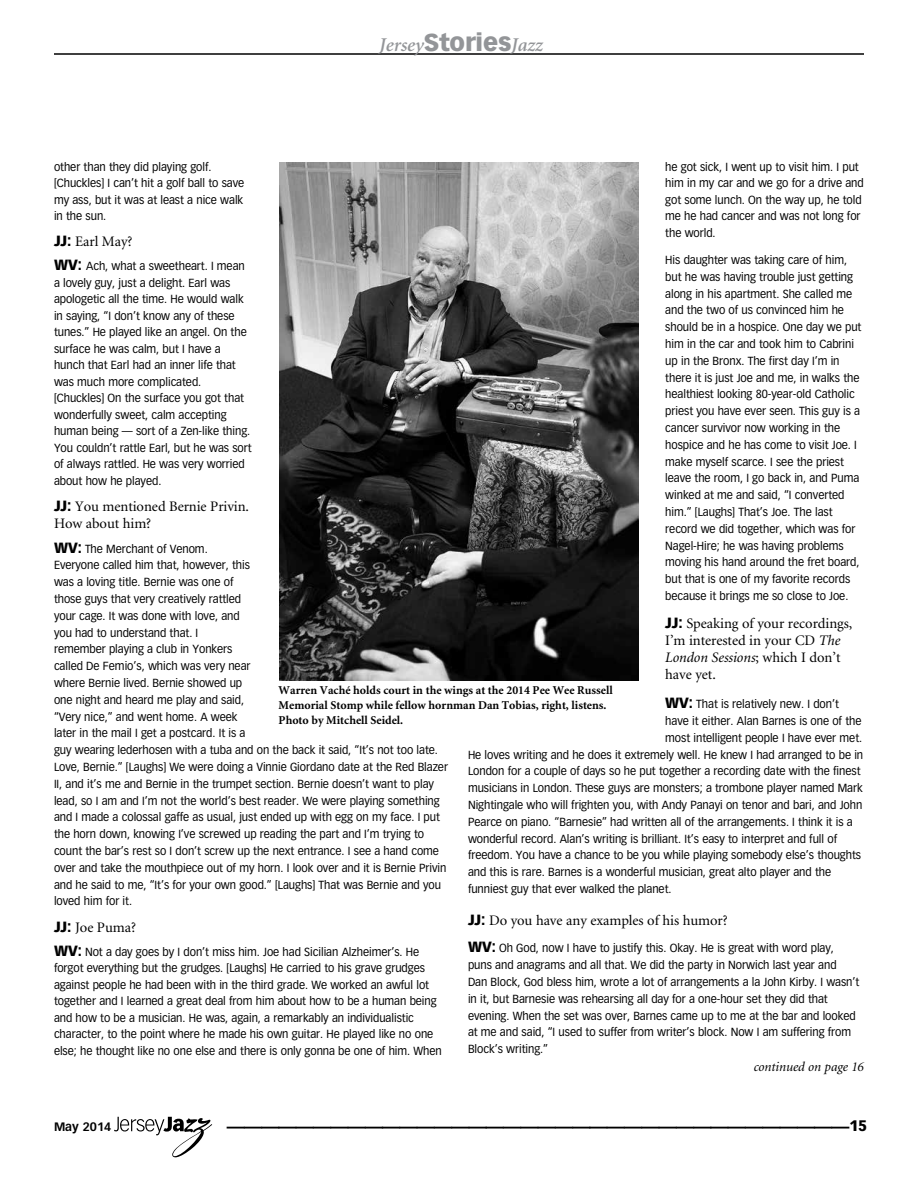
<style>
.page{position:relative;width:918px;height:1188px;background:#fff}
.page>*{position:absolute;margin:0;border:0;box-sizing:border-box;transform-origin:0 0}
.t1{font:700 36px "Vectora LH";color:#000}
.t2{font:italic 600 19.5px "Minion";letter-spacing:-.005em;color:#939598}
.t3{font:900 15px "Vectora LH";color:#000}
.t4{font:14.55px/17.2px "Minion";letter-spacing:-.005em;color:#000}
.t5{font:italic 13.5px "Minion";letter-spacing:-.005em;color:#000}
.t6{font:700 12px/15px "Minion";color:#000}
.t7{font:700 12px "Vectora LH";color:#000}
.t8{font:11.55px/16.8px "Vectora LH";letter-spacing:-.005em;color:#000;scale:.95 1}
.s1{font-family:"Vectora LH";font-weight:900;font-style:normal;font-size:24px}
.s2{font-family:"Vectora LH";font-weight:900}
.s3{font-weight:900;font-size:14.55px}
.s4{font-style:italic}
</style>
<div class="page">
<svg style="left:114px;top:1117px;width:98px;height:40px"></svg>
<hr style="left:54px;top:54px;width:810px;height:1px;background:#000">
<img style="left:279px;top:162px;width:359px;height:518px">
<h2 class="t2" style="left:379px;top:35px;width:165px">Jersey<span class="s1">Stories</span>Jazz</h2>
<p class="t8" style="left:54px;top:158px;width:202px">other than they did playing golf. [Chuckles] I can’t hit a golf ball to save my ass, but it was at least a nice walk in the sun.</p>
<p class="t4" style="left:54px;top:234px;width:80px"><span class="s2">JJ:</span> Earl May?</p>
<p class="t8" style="left:54px;top:258px;width:210px"><span class="s3">WV:</span> Ach, what a sweetheart. I mean a lovely guy, just a delight. Earl was apologetic all the time. He would walk in saying, “I don’t know any of these tunes.” He played like an angel. On the surface he was calm, but I have a hunch that Earl had an inner life that was much more complicated. [Chuckles] On the surface you got that wonderfully sweet, calm accepting human being — sort of a Zen-like thing.<br>You couldn’t rattle Earl, but he was sort of always rattled. He was very worried about how he played.</p>
<p class="t4" style="left:54px;top:498px;width:197px"><span class="s2">JJ:</span> You mentioned Bernie Privin.<br>How about him?</p>
<p class="t8" style="left:54px;top:540px;width:416px"><span class="s3">WV:</span> The Merchant of Venom.<br>Everyone called him that, however, this<br>was a loving title. Bernie was one of<br>those guys that very creatively rattled<br>your cage. It was done with love, and<br>you had to understand that. I<br>remember playing a club in Yonkers<br>called De Femio’s, which was very near<br>where Bernie lived. Bernie showed up<br>one night and heard me play and said,<br>“Very nice,” and went home. A week<br>later in the mail I get a postcard. It is a<br>guy wearing lederhosen with a tuba and on the back it said, “It’s not too late.<br>Love, Bernie.” [Laughs] We were doing a Vinnie Giordano date at the Red Blazer II, and it’s me and Bernie in the trumpet section. Bernie doesn’t want to play lead, so I am and I’m not the world’s best reader. We were playing something and I made a colossal gaffe as usual, just ended up with egg on my face. I put the horn down, knowing I’ve screwed up reading the part and I’m trying to count the bar’s rest so I don’t screw up the next entrance. I see a hand come over and take the mouthpiece out of my horn. I look over and it is Bernie Privin and he said to me, “It’s for your own good.” [Laughs] That was Bernie and you loved him for it.</p>
<p class="t4" style="left:54px;top:919px;width:83px"><span class="s2">JJ:</span> Joe Puma?</p>
<p class="t8" style="left:54px;top:943px;width:410px"><span class="s3">WV:</span> Not a day goes by I don’t miss him. Joe had Sicilian Alzheimer’s. He forgot everything but the grudges. [Laughs] He carried to his grave grudges against people he had been with in the third grade. We worked an awful lot together and I learned a great deal from him about how to be a human being and how to be a musician. He was, again, a remarkably an individualistic character, to the point where he made his own guitar. He played like no one else; he thought like no one else and there is only gonna be one of him. When</p>
<p class="t8" style="left:665px;top:158px;width:210px">he got sick, I went up to visit him. I put him in my car and we go for a drive and got some lunch. On the way up, he told me he had cancer and was not long for the world.</p>
<p class="t8" style="left:665px;top:252px;width:208px">His daughter was taking care of him, but he was having trouble just getting along in his apartment. She called me and the two of us convinced him he should be in a hospice. One day we put him in the car and took him to Cabrini up in the Bronx. The first day I’m in there it is just Joe and me, in walks the healthiest looking 80-year-old Catholic priest you have ever seen. This guy is a cancer survivor now working in the hospice and he has come to visit Joe. I make myself scarce. I see the priest leave the room, I go back in, and Puma winked at me and said, “I converted him.” [Laughs] That’s Joe. The last record we did together, which was for Nagel-Hire; he was having problems moving his hand around the fret board, but that is one of my favorite records because it brings me so close to Joe.</p>
<p class="t4" style="left:665px;top:615px;width:189px"><span class="s2">JJ:</span> Speaking of your recordings,<br>I’m interested in your CD <span class="s4">The<br>London Sessions</span>; which I don’t have yet.</p>
<p class="t8" style="left:665px;top:696px;width:184px"><span class="s3">WV:</span> That is relatively new. I don’t</p>
<p class="t8" style="left:665px;top:713px;width:208px">have it either. Alan Barnes is one of the</p>
<p class="t8" style="left:665px;top:729px;width:209px">most intelligent people I have ever met.</p>
<p class="t8" style="left:468px;top:746px;width:418px">He loves writing and he does it extremely well. He knew I had arranged to be in</p>
<p class="t8" style="left:468px;top:763px;width:415px">London for a couple of days so he put together a recording date with the finest</p>
<p class="t8" style="left:468px;top:780px;width:417px">musicians in London. These guys are monsters; a trombone player named Mark</p>
<p class="t8" style="left:468px;top:797px;width:417px">Nightingale who will frighten you, with Andy Panayi on tenor and bari, and John</p>
<p class="t8" style="left:468px;top:813px;width:407px">Pearce on piano. “Barnesie” had written all of the arrangements. I think it is a</p>
<p class="t8" style="left:468px;top:830px;width:390px">wonderful record. Alan’s writing is brilliant. It’s easy to interpret and full of</p>
<p class="t8" style="left:468px;top:847px;width:415px">freedom. You have a chance to be you while playing somebody else’s thoughts</p>
<p class="t8" style="left:468px;top:864px;width:384px">and this is rare. Barnes is a wonderful musician, great alto player and the</p>
<p class="t8" style="left:468px;top:881px;width:216px">funniest guy that ever walked the planet.</p>
<p class="t4" style="left:468px;top:912px;width:261px"><span class="s2">JJ:</span> Do you have any examples of his humor?</p>
<p class="t8" style="left:468px;top:940px;width:414px"><span class="s3">WV:</span> Oh God, now I have to justify this. Okay. He is great with word play, puns and anagrams and all that. We did the party in Norwich last year and<br>Dan Block, God bless him, wrote a lot of arrangements a la John Kirby. I wasn’t in it, but Barnesie was rehearsing all day for a one-hour set they did that evening. When the set was over, Barnes came up to me at the bar and looked at me and said, “I used to suffer from writer’s block. Now I am suffering from Block’s writing.”</p>
<p class="t6" style="left:279px;top:683px;width:336px">Warren Vaché holds court in the wings at the 2014 Pee Wee Russell<br>Memorial Stomp while fellow hornman Dan Tobias, right, listens.<br>Photo by Mitchell Seidel.</p>
<p class="t5" style="left:754px;top:1060px;width:112px">continued on page 16</p>
<p class="t7" style="left:54px;top:1120px;width:59px">May 2014</p>
<h1 class="t1" style="left:227px;top:1089px;width:624px">____________________________________</h1>
<p class="t3" style="left:849px;top:1117px;width:19px">15</p>
</div>
